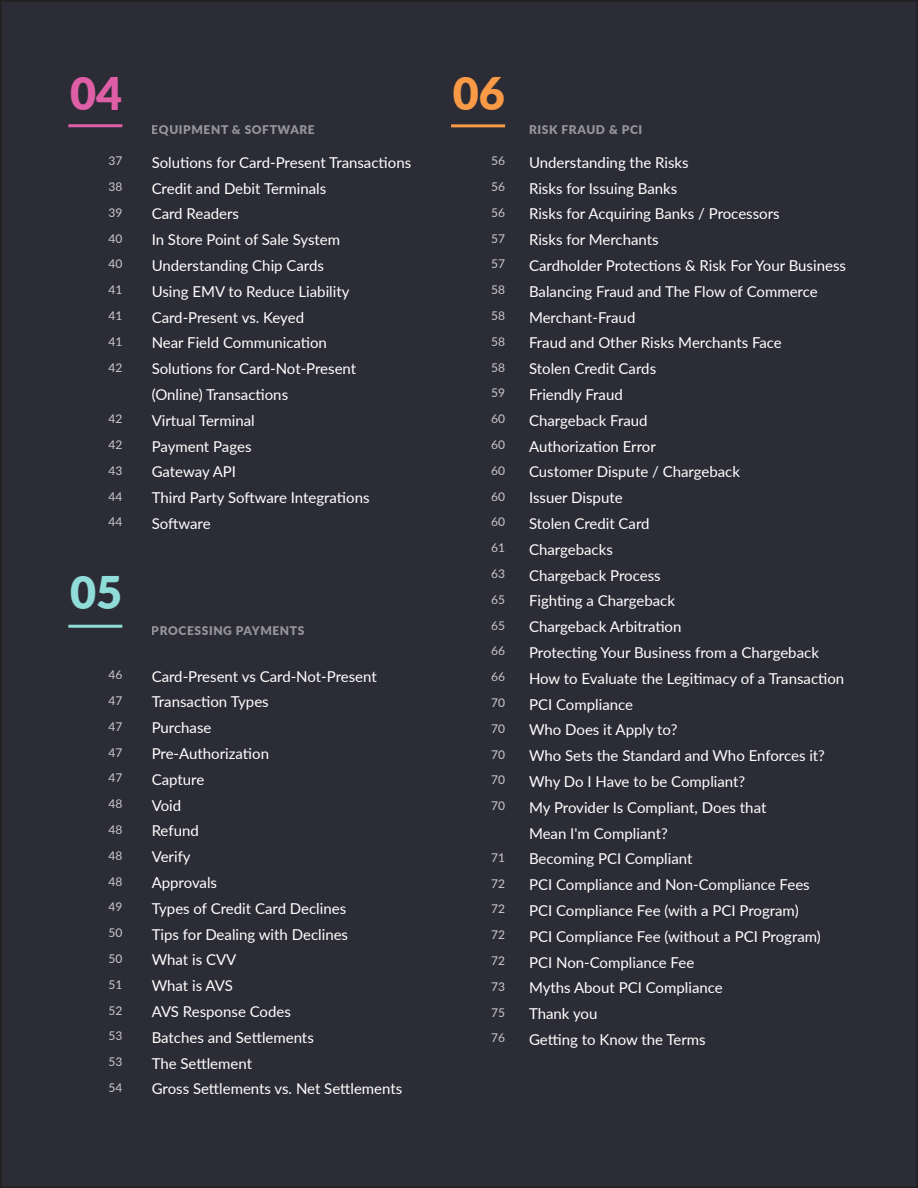
<style>
.page{position:relative;width:918px;height:1188px;background:#fff}
.page>*{position:absolute;margin:0;border:0;box-sizing:border-box;transform-origin:0 0}
.t1{font:900 45px "Lato";color:#fa9a47}
.t2{font:900 45px "Lato";color:#de5fa6}
.t3{font:900 45px "Lato";color:#8fdcd8}
.t4{font:15px "Lato";color:#fff}
.t5{font:12px/25.8px "Lato";color:#fff;text-align:justify}
.t6{font:900 12px "Lato";letter-spacing:.05em;color:#fff}
</style>
<div class="page">
<div style="left:1px;top:1px;width:916px;height:1186px;background:#2c2c36"></div>
<hr style="left:451px;top:124px;width:54px;height:3px;background:#fa9a47">
<hr style="left:68px;top:124px;width:54px;height:3px;background:#de5fa6">
<hr style="left:68px;top:625px;width:54px;height:3px;background:#8fdcd8">
<p class="t2" style="left:70px;top:60px;width:54px">04</p>
<p class="t5" style="left:108px;top:148px;width:15px">37<br>38<br>39<br>40<br>40<br>41<br>41<br>41<br>42</p>
<p class="t5" style="left:108px;top:406px;width:15px">42<br>42<br>43<br>44<br>44</p>
<p class="t3" style="left:70px;top:559px;width:54px">05</p>
<p class="t5" style="left:108px;top:662px;width:15px">46<br>47<br>47<br>47<br>47<br>48<br>48<br>48<br>48<br>49<br>50<br>50<br>51<br>52<br>53<br>53<br>54</p>
<p class="t6" style="left:152px;top:121px;width:165px">EQUIPMENT &amp; SOFTWARE</p>
<p class="t4" style="left:152px;top:152px;width:261px">Solutions for Card-Present Transactions</p>
<p class="t4" style="left:152px;top:177px;width:176px">Credit and Debit Terminals</p>
<p class="t4" style="left:152px;top:203px;width:89px">Card Readers</p>
<p class="t4" style="left:152px;top:229px;width:190px">In Store Point of Sale System</p>
<p class="t4" style="left:152px;top:255px;width:174px">Understanding Chip Cards</p>
<p class="t4" style="left:152px;top:281px;width:199px">Using EMV to Reduce Liability</p>
<p class="t4" style="left:152px;top:306px;width:154px">Card-Present vs. Keyed</p>
<p class="t4" style="left:152px;top:332px;width:177px">Near Field Communication</p>
<p class="t4" style="left:152px;top:358px;width:206px">Solutions for Card-Not-Present</p>
<p class="t4" style="left:152px;top:384px;width:138px">(Online) Transactions</p>
<p class="t4" style="left:152px;top:410px;width:105px">Virtual Terminal</p>
<p class="t4" style="left:152px;top:435px;width:101px">Payment Pages</p>
<p class="t4" style="left:152px;top:461px;width:86px">Gateway API</p>
<p class="t4" style="left:152px;top:487px;width:219px">Third Party Software Integrations</p>
<p class="t4" style="left:152px;top:513px;width:60px">Software</p>
<p class="t6" style="left:152px;top:621px;width:154px">PROCESSING PAYMENTS</p>
<p class="t4" style="left:152px;top:665px;width:227px">Card-Present vs Card-Not-Present</p>
<p class="t4" style="left:152px;top:691px;width:119px">Transaction Types</p>
<p class="t4" style="left:152px;top:717px;width:61px">Purchase</p>
<p class="t4" style="left:152px;top:743px;width:119px">Pre-Authorization</p>
<p class="t4" style="left:152px;top:769px;width:54px">Capture</p>
<p class="t4" style="left:152px;top:794px;width:31px">Void</p>
<p class="t4" style="left:152px;top:820px;width:49px">Refund</p>
<p class="t4" style="left:152px;top:846px;width:40px">Verify</p>
<p class="t4" style="left:152px;top:872px;width:67px">Approvals</p>
<p class="t4" style="left:152px;top:898px;width:196px">Types of Credit Card Declines</p>
<p class="t4" style="left:152px;top:923px;width:198px">Tips for Dealing with Declines</p>
<p class="t4" style="left:152px;top:949px;width:86px">What is CVV</p>
<p class="t4" style="left:152px;top:975px;width:83px">What is AVS</p>
<p class="t4" style="left:152px;top:1001px;width:141px">AVS Response Codes</p>
<p class="t4" style="left:152px;top:1027px;width:164px">Batches and Settlements</p>
<p class="t4" style="left:152px;top:1052px;width:102px">The Settlement</p>
<p class="t4" style="left:152px;top:1078px;width:252px">Gross Settlements vs. Net Settlements</p>
<p class="t1" style="left:453px;top:60px;width:54px">06</p>
<p class="t5" style="left:491px;top:148px;width:15px">56<br>56<br>56<br>57<br>57<br>58<br>58<br>58<br>58<br>59<br>60<br>60<br>60<br>60<br>60<br>61<br>63<br>65<br>65<br>66<br>66<br>70<br>70<br>70<br>70<br>70</p>
<p class="t5" style="left:491px;top:844px;width:15px">71<br>72<br>72<br>72<br>72<br>73<br>75<br>76</p>
<p class="t6" style="left:529px;top:121px;width:115px">RISK FRAUD &amp; PCI</p>
<p class="t4" style="left:529px;top:152px;width:161px">Understanding the Risks</p>
<p class="t4" style="left:529px;top:177px;width:150px">Risks for Issuing Banks</p>
<p class="t4" style="left:529px;top:203px;width:252px">Risks for Acquiring Banks / Processors</p>
<p class="t4" style="left:529px;top:229px;width:131px">Risks for Merchants</p>
<p class="t4" style="left:529px;top:255px;width:318px">Cardholder Protections &amp; Risk For Your Business</p>
<p class="t4" style="left:529px;top:281px;width:290px">Balancing Fraud and The Flow of Commerce</p>
<p class="t4" style="left:529px;top:306px;width:108px">Merchant-Fraud</p>
<p class="t4" style="left:529px;top:332px;width:254px">Fraud and Other Risks Merchants Face</p>
<p class="t4" style="left:529px;top:358px;width:129px">Stolen Credit Cards</p>
<p class="t4" style="left:529px;top:384px;width:95px">Friendly Fraud</p>
<p class="t4" style="left:529px;top:410px;width:120px">Chargeback Fraud</p>
<p class="t4" style="left:529px;top:435px;width:128px">Authorization Error</p>
<p class="t4" style="left:529px;top:461px;width:213px">Customer Dispute / Chargeback</p>
<p class="t4" style="left:529px;top:487px;width:95px">Issuer Dispute</p>
<p class="t4" style="left:529px;top:513px;width:122px">Stolen Credit Card</p>
<p class="t4" style="left:529px;top:539px;width:85px">Chargebacks</p>
<p class="t4" style="left:529px;top:564px;width:133px">Chargeback Process</p>
<p class="t4" style="left:529px;top:590px;width:148px">Fighting a Chargeback</p>
<p class="t4" style="left:529px;top:616px;width:154px">Chargeback Arbitration</p>
<p class="t4" style="left:529px;top:642px;width:291px">Protecting Your Business from a Chargeback</p>
<p class="t4" style="left:529px;top:668px;width:317px">How to Evaluate the Legitimacy of a Transaction</p>
<p class="t4" style="left:529px;top:693px;width:106px">PCI Compliance</p>
<p class="t4" style="left:529px;top:719px;width:150px">Who Does it Apply to?</p>
<p class="t4" style="left:529px;top:745px;width:297px">Who Sets the Standard and Who Enforces it?</p>
<p class="t4" style="left:529px;top:771px;width:218px">Why Do I Have to be Compliant?</p>
<p class="t4" style="left:529px;top:797px;width:239px">My Provider Is Compliant, Does that</p>
<p class="t4" style="left:529px;top:822px;width:140px">Mean I'm Compliant?</p>
<p class="t4" style="left:529px;top:848px;width:165px">Becoming PCI Compliant</p>
<p class="t4" style="left:529px;top:874px;width:282px">PCI Compliance and Non-Compliance Fees</p>
<p class="t4" style="left:529px;top:900px;width:271px">PCI Compliance Fee (with a PCI Program)</p>
<p class="t4" style="left:529px;top:926px;width:293px">PCI Compliance Fee (without a PCI Program)</p>
<p class="t4" style="left:529px;top:951px;width:167px">PCI Non-Compliance Fee</p>
<p class="t4" style="left:529px;top:977px;width:195px">Myths About PCI Compliance</p>
<p class="t4" style="left:529px;top:1003px;width:70px">Thank you</p>
<p class="t4" style="left:529px;top:1029px;width:178px">Getting to Know the Terms</p>
</div>
